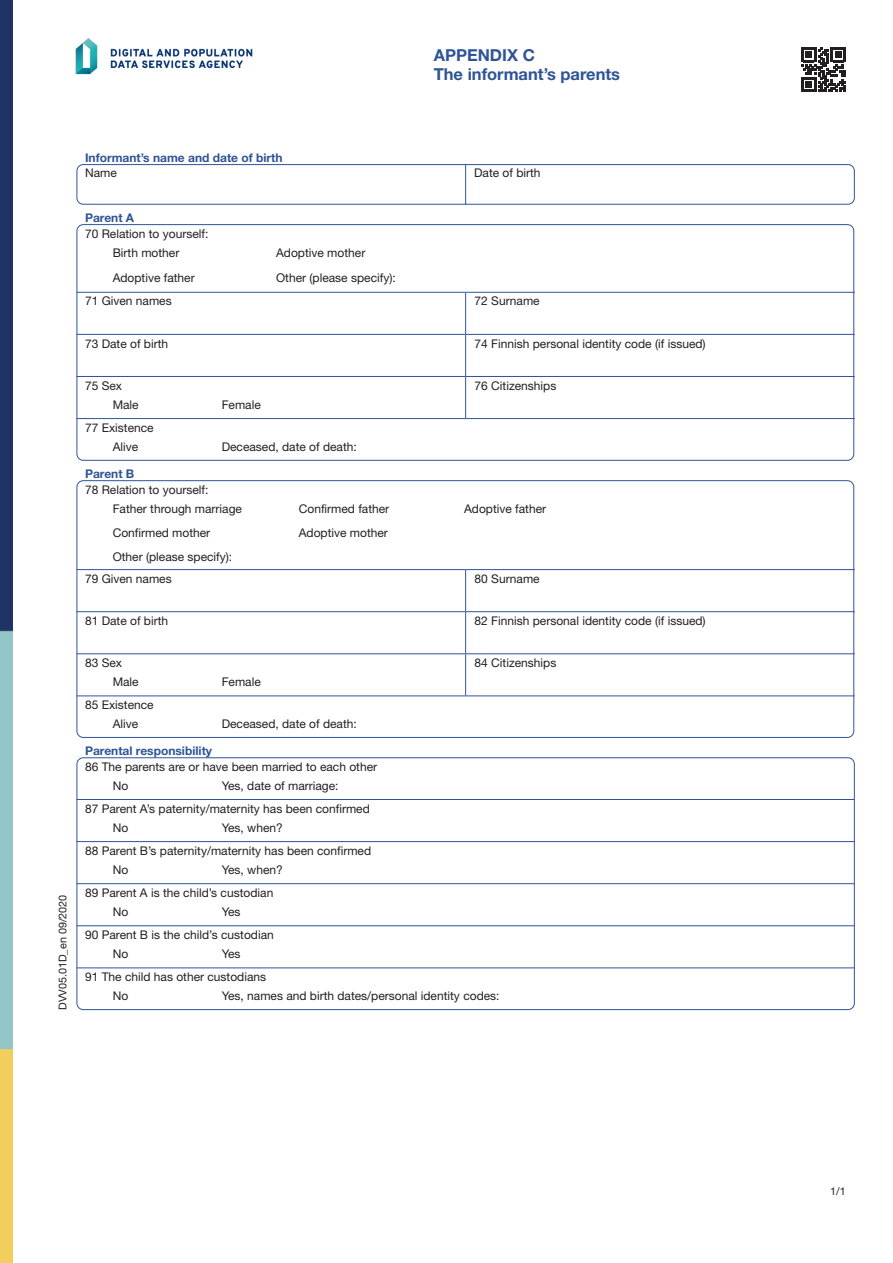
<style>
.page{position:relative;width:893px;height:1263px;background:#fff}
.page>*{position:absolute;margin:0;border:0;box-sizing:border-box;transform-origin:0 0}
.t1{font:700 16.5px "Helvetica Neue LT Std";color:#2e5496}
.t2{font:12px "Helvetica Neue LT Std";color:#231f20}
.t3{font:700 12px "Helvetica Neue LT Std";color:#2e5496}
.t4{font:10.8px "Helvetica Neue LT Std";color:#231f20}
</style>
<div class="page">
<img style="left:0;top:1px;width:13px;height:1262px">
<div style="left:77px;top:164px;width:778px;height:41px;border:1px solid #2e5496;border-radius:6px"></div>
<div style="left:77px;top:224px;width:777px;height:237px;border:1px solid #2e5496;border-radius:6px"></div>
<div style="left:77px;top:480px;width:777px;height:258px;border:1px solid #2e5496;border-radius:6px"></div>
<div style="left:77px;top:757px;width:778px;height:253px;border:1px solid #2e5496;border-radius:6px"></div>
<hr style="left:465px;top:164px;width:1px;height:41px;background:#2e5496">
<hr style="left:77px;top:292px;width:389px;height:1px;background:#2e5496">
<hr style="left:466px;top:292px;width:389px;height:1px;background:#2e5496">
<hr style="left:465px;top:293px;width:1px;height:41px;background:#2e5496">
<hr style="left:77px;top:334px;width:389px;height:1px;background:#2e5496">
<hr style="left:466px;top:334px;width:389px;height:1px;background:#2e5496">
<hr style="left:465px;top:335px;width:1px;height:41px;background:#2e5496">
<hr style="left:77px;top:376px;width:389px;height:1px;background:#2e5496">
<hr style="left:466px;top:376px;width:389px;height:1px;background:#2e5496">
<hr style="left:465px;top:377px;width:1px;height:41px;background:#2e5496">
<hr style="left:77px;top:418px;width:389px;height:1px;background:#2e5496">
<hr style="left:466px;top:418px;width:389px;height:1px;background:#2e5496">
<hr style="left:77px;top:569px;width:389px;height:1px;background:#2e5496">
<hr style="left:466px;top:569px;width:389px;height:1px;background:#2e5496">
<hr style="left:465px;top:570px;width:1px;height:41px;background:#2e5496">
<hr style="left:77px;top:611px;width:389px;height:1px;background:#2e5496">
<hr style="left:466px;top:611px;width:389px;height:1px;background:#2e5496">
<hr style="left:465px;top:612px;width:1px;height:41px;background:#2e5496">
<hr style="left:77px;top:653px;width:389px;height:1px;background:#2e5496">
<hr style="left:466px;top:653px;width:389px;height:1px;background:#2e5496">
<hr style="left:465px;top:654px;width:1px;height:41px;background:#2e5496">
<hr style="left:77px;top:695px;width:389px;height:1px;background:#2e5496">
<hr style="left:466px;top:695px;width:389px;height:1px;background:#2e5496">
<hr style="left:77px;top:799px;width:777px;height:1px;background:#2e5496">
<hr style="left:77px;top:841px;width:777px;height:1px;background:#2e5496">
<hr style="left:77px;top:883px;width:777px;height:1px;background:#2e5496">
<hr style="left:77px;top:925px;width:777px;height:1px;background:#2e5496">
<hr style="left:77px;top:967px;width:777px;height:1px;background:#2e5496">
<svg style="left:801px;top:47px;width:45px;height:45px"></svg>
<img style="left:75px;top:38px;width:178px;height:37px">
<h1 class="t1" style="left:434px;top:45px;width:103px">APPENDIX C</h1>
<h1 class="t1" style="left:434px;top:64px;width:188px">The informant’s parents</h1>
<p class="t4" style="left:56px;top:1010px;width:117px;rotate:-90deg">DVV05.01D_en 09/2020</p>
<h2 class="t3" style="left:85px;top:150px;width:199px">Informant’s name and date of birth</h2>
<p class="t2" style="left:85px;top:166px;width:33px">Name</p>
<p class="t2" style="left:474px;top:166px;width:68px">Date of birth</p>
<h2 class="t3" style="left:85px;top:210px;width:51px">Parent A</h2>
<p class="t2" style="left:85px;top:226px;width:125px">70 Relation to yourself:</p>
<p class="t2" style="left:113px;top:246px;width:68px">Birth mother</p>
<p class="t2" style="left:276px;top:246px;width:91px">Adoptive mother</p>
<p class="t2" style="left:113px;top:270px;width:84px">Adoptive father</p>
<p class="t2" style="left:276px;top:270px;width:121px">Other (please specify):</p>
<p class="t2" style="left:85px;top:294px;width:88px">71 Given names</p>
<p class="t2" style="left:475px;top:294px;width:67px">72 Surname</p>
<p class="t2" style="left:85px;top:337px;width:85px">73 Date of birth</p>
<p class="t2" style="left:475px;top:337px;width:233px">74 Finnish personal identity code (if issued)</p>
<p class="t2" style="left:85px;top:378px;width:39px">75 Sex</p>
<p class="t2" style="left:113px;top:397px;width:28px">Male</p>
<p class="t2" style="left:222px;top:397px;width:41px">Female</p>
<p class="t2" style="left:475px;top:378px;width:83px">76 Citizenships</p>
<p class="t2" style="left:85px;top:420px;width:70px">77 Existence</p>
<p class="t2" style="left:113px;top:439px;width:27px">Alive</p>
<p class="t2" style="left:222px;top:439px;width:137px">Deceased, date of death:</p>
<h2 class="t3" style="left:85px;top:466px;width:51px">Parent B</h2>
<p class="t2" style="left:85px;top:482px;width:125px">78 Relation to yourself:</p>
<p class="t2" style="left:113px;top:501px;width:131px">Father through marriage</p>
<p class="t2" style="left:299px;top:501px;width:92px">Confirmed father</p>
<p class="t2" style="left:464px;top:501px;width:84px">Adoptive father</p>
<p class="t2" style="left:113px;top:526px;width:99px">Confirmed mother</p>
<p class="t2" style="left:299px;top:526px;width:91px">Adoptive mother</p>
<p class="t2" style="left:113px;top:550px;width:121px">Other (please specify):</p>
<p class="t2" style="left:85px;top:571px;width:88px">79 Given names</p>
<p class="t2" style="left:475px;top:571px;width:67px">80 Surname</p>
<p class="t2" style="left:85px;top:613px;width:85px">81 Date of birth</p>
<p class="t2" style="left:475px;top:613px;width:233px">82 Finnish personal identity code (if issued)</p>
<p class="t2" style="left:85px;top:655px;width:39px">83 Sex</p>
<p class="t2" style="left:113px;top:674px;width:28px">Male</p>
<p class="t2" style="left:222px;top:674px;width:41px">Female</p>
<p class="t2" style="left:475px;top:655px;width:83px">84 Citizenships</p>
<p class="t2" style="left:85px;top:697px;width:70px">85 Existence</p>
<p class="t2" style="left:113px;top:716px;width:27px">Alive</p>
<p class="t2" style="left:222px;top:716px;width:137px">Deceased, date of death:</p>
<h2 class="t3" style="left:85px;top:743px;width:129px">Parental responsibility</h2>
<p class="t2" style="left:85px;top:760px;width:294px">86 The parents are or have been married to each other</p>
<p class="t2" style="left:113px;top:778px;width:17px">No</p>
<p class="t2" style="left:222px;top:778px;width:118px">Yes, date of marriage:</p>
<p class="t2" style="left:85px;top:801px;width:286px">87 Parent A’s paternity/maternity has been confirmed</p>
<p class="t2" style="left:113px;top:820px;width:17px">No</p>
<p class="t2" style="left:222px;top:820px;width:63px">Yes, when?</p>
<p class="t2" style="left:85px;top:843px;width:288px">88 Parent B’s paternity/maternity has been confirmed</p>
<p class="t2" style="left:113px;top:862px;width:17px">No</p>
<p class="t2" style="left:222px;top:862px;width:63px">Yes, when?</p>
<p class="t2" style="left:85px;top:885px;width:190px">89 Parent A is the child’s custodian</p>
<p class="t2" style="left:113px;top:904px;width:17px">No</p>
<p class="t2" style="left:222px;top:904px;width:20px">Yes</p>
<p class="t2" style="left:85px;top:927px;width:190px">90 Parent B is the child’s custodian</p>
<p class="t2" style="left:113px;top:946px;width:17px">No</p>
<p class="t2" style="left:222px;top:946px;width:20px">Yes</p>
<p class="t2" style="left:85px;top:969px;width:183px">91 The child has other custodians</p>
<p class="t2" style="left:113px;top:988px;width:17px">No</p>
<p class="t2" style="left:222px;top:988px;width:279px">Yes, names and birth dates/personal identity codes:</p>
<p class="t4" style="left:830px;top:1185px;width:17px">1/1</p>
</div>
